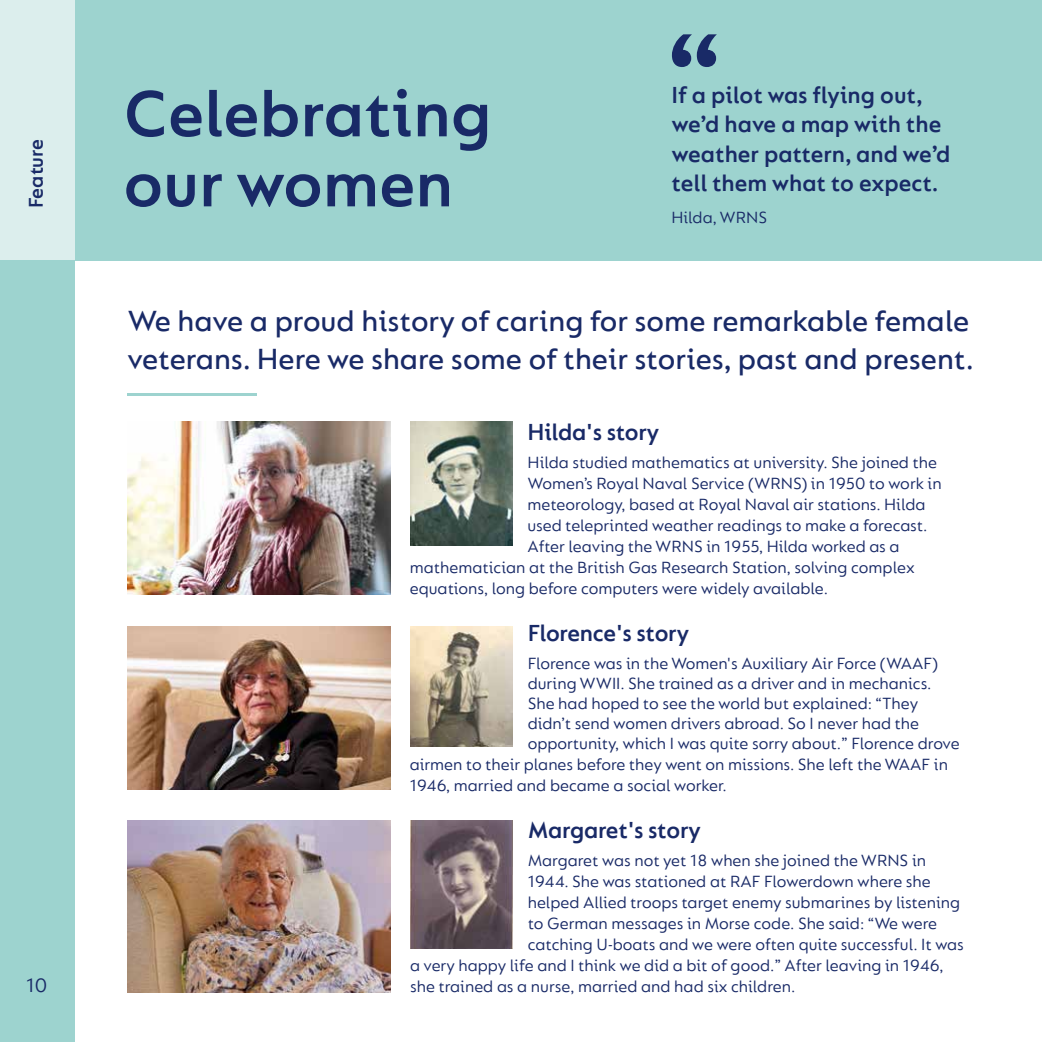
<style>
.page{position:relative;width:1042px;height:1042px;background:#fff}
.page>*{position:absolute;margin:0;border:0;box-sizing:border-box;transform-origin:0 0}
.t1{font:600 70px/70px "FS Lucas";color:#192a67}
.t2{font:500 31.5px/37.8px "FS Lucas";color:#192a67}
.t3{font:600 24.5px/29.4px "FS Lucas";letter-spacing:-.005em;color:#192a67}
.t4{font:600 21px "FS Lucas";letter-spacing:-.005em;color:#192a67}
.t5{font:21px "FS Lucas";color:#192a67}
.t6{font:17.5px "FS Lucas";color:#192a67}
</style>
<div class="page">
<img style="left:127px;top:821px;width:263px;height:171px">
<div style="left:74px;top:0;width:968px;height:260px;background:#9dd3cf"></div>
<hr style="left:1041px;top:0;width:1px;height:260px;background:#c4b5d3">
<div style="left:0;top:0;width:74px;height:260px;background:#dceeed"></div>
<div style="left:0;top:260px;width:74px;height:782px;background:#9dd3cf"></div>
<hr style="left:127px;top:393px;width:130px;height:3px;background:#9dd3cf">
<svg style="left:672px;top:34px;width:45px;height:33px"></svg>
<img style="left:127px;top:421px;width:263px;height:173px">
<img style="left:127px;top:626px;width:263px;height:164px">
<img style="left:410px;top:421px;width:103px;height:124px">
<img style="left:410px;top:626px;width:103px;height:120px">
<img style="left:410px;top:821px;width:103px;height:128px">
<p class="t4" style="left:24px;top:208px;width:71px;rotate:-90deg">Feature</p>
<p class="t5" style="left:26px;top:973px;width:23px">10</p>
<h1 class="t1" style="left:124px;top:77px;width:370px">Celebrating our women</h1>
<h3 class="t3" style="left:671px;top:80px;width:281px">If a pilot was flying out, we’d have a map with the weather pattern, and we’d tell them what to expect.</h3>
<p class="t6" style="left:671px;top:207px;width:97px">Hilda, WRNS</p>
<h2 class="t2" style="left:127px;top:301px;width:848px">We have a proud history of caring for some remarkable female veterans. Here we share some of their stories, past and present.</h2>
<h3 class="t3" style="left:527px;top:416px;width:133px">Hilda's story</h3>
<p class="t6" style="left:527px;top:452px;width:411px">Hilda studied mathematics at university. She joined the</p>
<p class="t6" style="left:527px;top:473px;width:416px">Women’s Royal Naval Service (WRNS) in 1950 to work in</p>
<p class="t6" style="left:527px;top:494px;width:399px">meteorology, based at Royal Naval air stations. Hilda</p>
<p class="t6" style="left:527px;top:515px;width:401px">used teleprinted weather readings to make a forecast.</p>
<p class="t6" style="left:527px;top:536px;width:374px">After leaving the WRNS in 1955, Hilda worked as a</p>
<p class="t6" style="left:410px;top:557px;width:506px">mathematician at the British Gas Research Station, solving complex</p>
<p class="t6" style="left:410px;top:578px;width:420px">equations, long before computers were widely available.</p>
<h3 class="t3" style="left:528px;top:617px;width:163px">Florence's story</h3>
<p class="t6" style="left:528px;top:653px;width:412px">Florence was in the Women's Auxiliary Air Force (WAAF)</p>
<p class="t6" style="left:528px;top:673px;width:405px">during WWII. She trained as a driver and in mechanics.</p>
<p class="t6" style="left:528px;top:693px;width:392px">She had hoped to see the world but explained: “They</p>
<p class="t6" style="left:528px;top:713px;width:393px">didn’t send women drivers abroad. So I never had the</p>
<p class="t6" style="left:528px;top:733px;width:433px">opportunity, which I was quite sorry about.” Florence drove</p>
<p class="t6" style="left:410px;top:754px;width:540px">airmen to their planes before they went on missions. She left the WAAF in</p>
<p class="t6" style="left:410px;top:775px;width:318px">1946, married and became a social worker.</p>
<h3 class="t3" style="left:528px;top:814px;width:175px">Margaret's story</h3>
<p class="t6" style="left:528px;top:850px;width:400px">Margaret was not yet 18 when she joined the WRNS in</p>
<p class="t6" style="left:528px;top:871px;width:404px">1944. She was stationed at RAF Flowerdown where she</p>
<p class="t6" style="left:528px;top:892px;width:434px">helped Allied troops target enemy submarines by listening</p>
<p class="t6" style="left:528px;top:913px;width:411px">to German messages in Morse code. She said: “We were</p>
<p class="t6" style="left:528px;top:934px;width:437px">catching U-boats and we were often quite successful. It was</p>
<p class="t6" style="left:410px;top:955px;width:535px">a very happy life and I think we did a bit of good.” After leaving in 1946,</p>
<p class="t6" style="left:410px;top:976px;width:386px">she trained as a nurse, married and had six children.</p>
</div>
